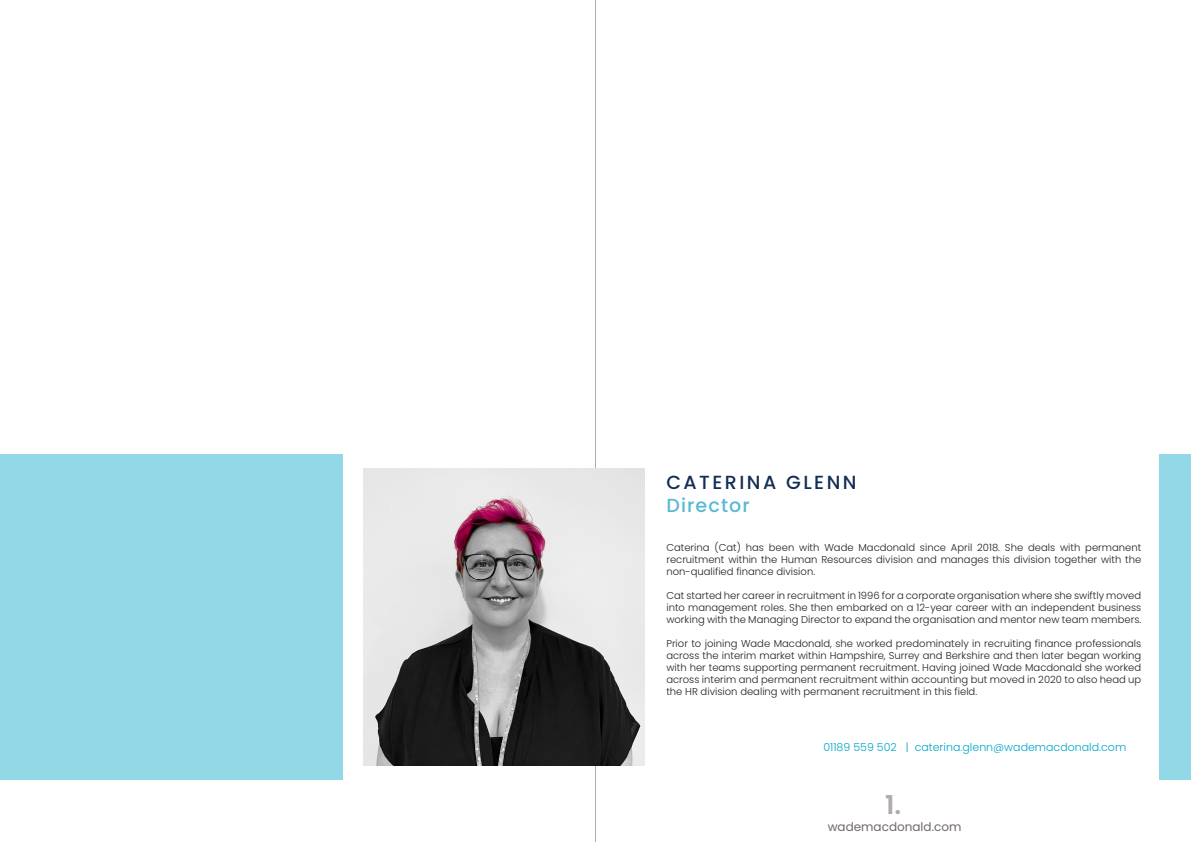
<style>
.page{position:relative;width:1191px;height:842px;background:#fff}
.page>*{position:absolute;margin:0;border:0;box-sizing:border-box;transform-origin:0 0}
.t1{font:600 26px "Poppins";color:#b3a9b1}
.t2{font:500 19px "Poppins";letter-spacing:.13em;color:#142d55}
.t3{font:500 19px "Poppins";letter-spacing:.06em;color:#5ab9d4}
.t4{font:12px "Poppins";color:#706866}
.t5{font:300 11px "Poppins";color:#00a5c7}
.t6{font:300 10px/12px "Poppins";color:#231f20;text-align:justify}
</style>
<div class="page">
<hr style="left:595px;top:0;width:1px;height:842px;background:#b3a9b1">
<div style="left:0;top:454px;width:342px;height:326px;background:#92d8e7"></div>
<img style="left:363px;top:469px;width:281px;height:296px">
<div style="left:1159px;top:454px;width:32px;height:326px;background:#92d8e7"></div>
<p class="t2" style="left:666px;top:471px;width:192px">CATERINA GLENN</p>
<p class="t3" style="left:666px;top:494px;width:85px">Director</p>
<p class="t6" style="left:666px;top:542px;width:476px">Caterina (Cat) has been with Wade Macdonald since April 2018. She deals with permanent recruitment within the Human Resources division and manages this division together with the non-qualified finance division.</p>
<p class="t6" style="left:666px;top:590px;width:476px">Cat started her career in recruitment in 1996 for a corporate organisation where she swiftly moved into management roles. She then embarked on a 12-year career with an independent business working with the Managing Director to expand the organisation and mentor new team members.</p>
<p class="t6" style="left:666px;top:638px;width:476px">Prior to joining Wade Macdonald, she worked predominately in recruiting finance professionals across the interim market within Hampshire, Surrey and Berkshire and then later began working with her teams supporting permanent recruitment. Having joined Wade Macdonald she worked across interim and permanent recruitment within accounting but moved in 2020 to also head up the HR division dealing with permanent recruitment in this field.</p>
<p class="t5" style="left:823px;top:740px;width:304px">01189 559 502 | caterina.glenn@wademacdonald.com</p>
<p class="t1" style="left:885px;top:790px;width:18px">1.</p>
<p class="t4" style="left:827px;top:819px;width:135px">wademacdonald.com</p>
</div>
